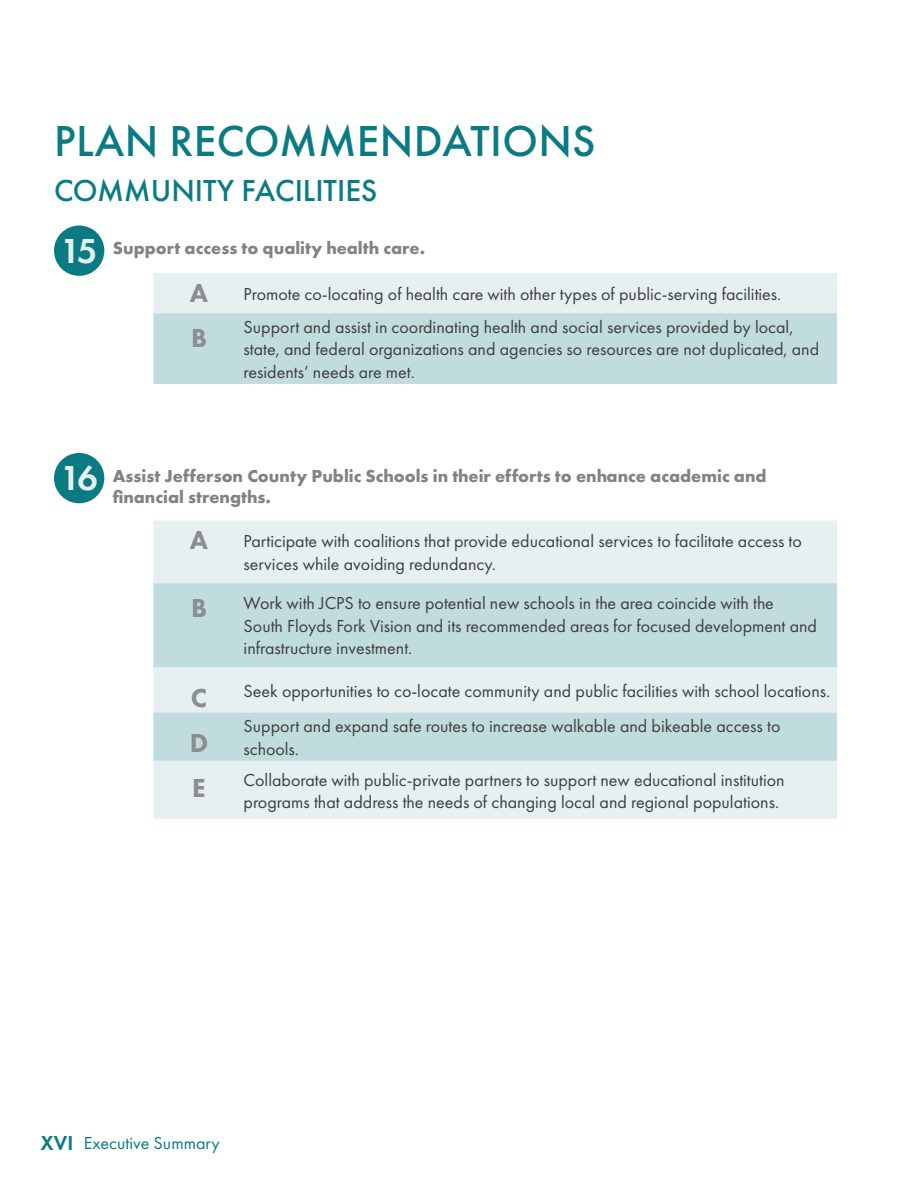
<style>
.page{position:relative;width:918px;height:1188px;background:#fff}
.page>*{position:absolute;margin:0;border:0;box-sizing:border-box;transform-origin:0 0}
.Goals{font:500 45px "Futura PT";letter-spacing:.01em;color:#0a7b83}
.TOC_Heading{font:600 36px "Futura PT";color:#e6f0f0}
.Goals-2{font:500 31.5px "Futura PT";color:#0a7b83}
.t1{font:800 27px "Futura PT";color:#8b8d90}
.Table_Text{font:18px/22.5px "Futura PT";color:#3e3e3f}
.t2{font:700 18px/21.6px "Futura PT";color:#808285}
.t3{font:18px "Futura PT";color:#0a7b83}
.s1{font-weight:600;font-size:21px}
</style>
<div class="page">
<div style="left:54px;top:226px;width:50px;height:50px;background:#0a7b83;border-radius:50%"></div>
<div style="left:54px;top:453px;width:50px;height:50px;background:#0a7b83;border-radius:50%"></div>
<div style="left:153px;top:273px;width:684px;height:40px;background:#e6f0f0"></div>
<div style="left:153px;top:313px;width:684px;height:71px;background:#c1dcdd"></div>
<div style="left:153px;top:520px;width:684px;height:299px;background:#e6f0f0"></div>
<svg style="left:153px;top:583px;width:684px;height:178px;background:#cae1e2"></svg>
<p class="Goals" style="left:54px;top:114px;width:543px">PLAN RECOMMENDATIONS</p>
<p class="Goals-2" style="left:54px;top:172px;width:325px">COMMUNITY FACILITIES</p>
<p class="TOC_Heading" style="left:61px;top:228px;width:39px">15</p>
<p class="t2" style="left:113px;top:237px;width:314px">Support access to quality health care.</p>
<p class="t1" style="left:190px;top:276px;width:20px">A</p>
<p class="Table_Text" style="left:244px;top:283px;width:539px">Promote co-locating of health care with other types of public-serving facilities.</p>
<p class="t1" style="left:191px;top:321px;width:18px">B</p>
<p class="Table_Text" style="left:244px;top:316px;width:577px">Support and assist in coordinating health and social services provided by local, state, and federal organizations and agencies so resources are not duplicated, and residents’ needs are met.</p>
<p class="TOC_Heading" style="left:60px;top:456px;width:39px">16</p>
<p class="t2" style="left:113px;top:464px;width:655px">Assist Jefferson County Public Schools in their efforts to enhance academic and financial strengths.</p>
<p class="t1" style="left:190px;top:523px;width:20px">A</p>
<p class="Table_Text" style="left:244px;top:530px;width:560px">Participate with coalitions that provide educational services to facilitate access to services while avoiding redundancy.</p>
<p class="t1" style="left:191px;top:591px;width:18px">B</p>
<p class="Table_Text" style="left:244px;top:592px;width:575px">Work with JCPS to ensure potential new schools in the area coincide with the<br>South Floyds Fork Vision and its recommended areas for focused development and infrastructure investment.</p>
<p class="t1" style="left:191px;top:681px;width:18px">C</p>
<p class="Table_Text" style="left:244px;top:679px;width:588px">Seek opportunities to co-locate community and public facilities with school locations.</p>
<p class="t1" style="left:190px;top:726px;width:20px">D</p>
<p class="Table_Text" style="left:244px;top:715px;width:538px">Support and expand safe routes to increase walkable and bikeable access to schools.</p>
<p class="t1" style="left:192px;top:771px;width:15px">E</p>
<p class="Table_Text" style="left:244px;top:768px;width:543px">Collaborate with public-private partners to support new educational institution programs that address the needs of changing local and regional populations.</p>
<p class="t3" style="left:40px;top:1132px;width:181px"><span class="s1">XVI</span> Executive Summary</p>
</div>
